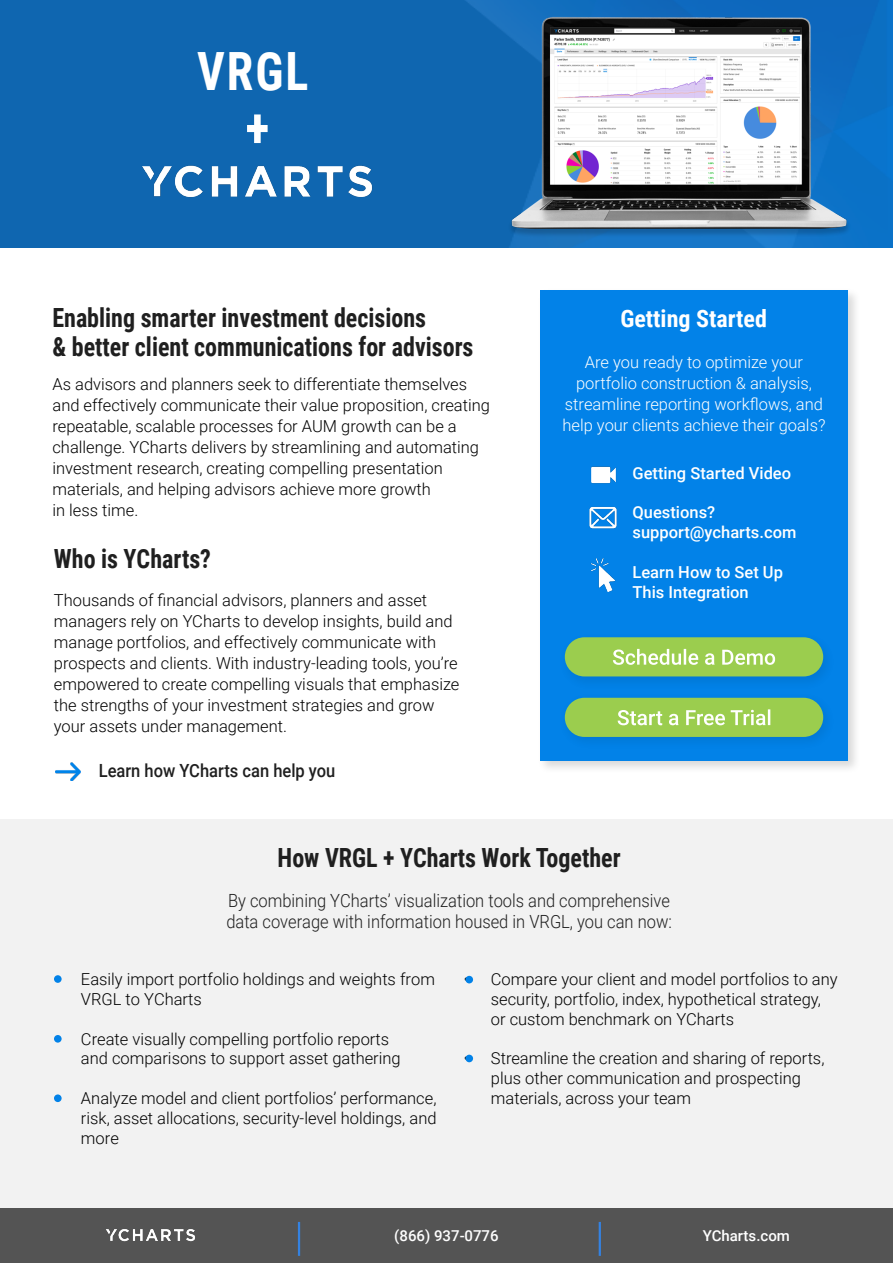
<style>
.page{position:relative;width:893px;height:1263px;background:#fff}
.page>*{position:absolute;margin:0;border:0;box-sizing:border-box;transform-origin:0 0}
.t1{font:700 52.8px "Roboto Condensed";color:#fff;scale:.91 1}
.t2{font:700 26.4px/28.8px "Roboto Condensed";color:#1f1f1f;scale:.91 1}
.t3{font:700 24px "Roboto Condensed";color:#fff}
.t4{font:300 18.15px/21px "Roboto";color:#1f1f1f;scale:.91 1}
.t5{font:500 18.15px "Roboto";color:#1f1f1f;scale:.91 1}
.t6{font:300 16.5px/21px "Roboto";color:#000}
.t7{font:300 16.5px/21px "Roboto";color:#fff;text-align:center}
.t8{font:500 16.5px/19.8px "Roboto";color:#fff}
.t9{font:500 15px "Roboto";color:#fff}
</style>
<div class="page">
<div style="left:0;top:820px;width:893px;height:443px;background:#f2f2f2"></div>
<div style="left:537px;top:287px;width:324px;height:487px;background:#000;opacity:.15"></div>
<div style="left:540px;top:290px;width:308px;height:470px;background:#0282e8"></div>
<div style="left:0;top:0;width:893px;height:247px;background:#0f66b0"></div>
<img style="left:475px;top:5px;width:418px;height:243px">
<img style="left:139px;top:156px;width:237px;height:48px">
<svg style="left:247px;top:114px;width:21px;height:29px"></svg>
<div style="left:0;top:1209px;width:893px;height:54px;background:#545454"></div>
<img style="left:106px;top:1229px;width:89px;height:13px">
<hr style="left:298px;top:1222px;width:2px;height:34px;background:#3482e1">
<hr style="left:599px;top:1222px;width:2px;height:34px;background:#3482e1">
<div style="left:557px;top:631px;width:278px;height:60px;background:#000;opacity:.09"></div>
<div style="left:565px;top:637px;width:258px;height:39px;background:#9bcd4e;border-radius:20px"></div>
<svg style="left:613px;top:649px;width:162px;height:16px"></svg>
<div style="left:565px;top:698px;width:258px;height:39px;background:#9bcd4e;border-radius:20px"></div>
<svg style="left:618px;top:709px;width:152px;height:16px"></svg>
<div style="left:54px;top:975px;width:8px;height:8px;background:#0282e8;border-radius:50%"></div>
<div style="left:54px;top:1035px;width:8px;height:8px;background:#0282e8;border-radius:50%"></div>
<div style="left:54px;top:1094px;width:8px;height:8px;background:#0282e8;border-radius:50%"></div>
<div style="left:465px;top:1055px;width:8px;height:7px;background:#0282e8;border-radius:50%"></div>
<div style="left:465px;top:976px;width:8px;height:7px;background:#0282e8;border-radius:50%"></div>
<img style="left:589px;top:506px;width:28px;height:23px">
<img style="left:590px;top:559px;width:26px;height:33px">
<img style="left:591px;top:466px;width:25px;height:18px">
<img style="left:55px;top:762px;width:25px;height:18px">
<h1 class="t1" style="left:197px;top:34px;width:124px">VRGL</h1>
<h2 class="t2" style="left:52px;top:302px;width:464px">Enabling smarter investment decisions<br>&amp; better client communications for advisors</h2>
<p class="t6" style="left:52px;top:373px;width:439px">As advisors and planners seek to differentiate themselves and effectively communicate their value proposition, creating repeatable, scalable processes for AUM growth can be a challenge. YCharts delivers by streamlining and automating investment research, creating compelling presentation materials, and helping advisors achieve more growth<br>in less time.</p>
<h2 class="t2" style="left:54px;top:543px;width:174px">Who is YCharts?</h2>
<p class="t6" style="left:54px;top:589px;width:407px">Thousands of financial advisors, planners and asset managers rely on YCharts to develop insights, build and manage portfolios, and effectively communicate with prospects and clients. With industry-leading tools, you’re empowered to create compelling visuals that emphasize the strengths of your investment strategies and grow your assets under management.</p>
<p class="t5" style="left:99px;top:757px;width:262px">Learn how YCharts can help you</p>
<h3 class="t3" style="left:620px;top:302px;width:148px">Getting Started</h3>
<p class="t7" style="left:562px;top:351px;width:264px">Are you ready to optimize your portfolio construction &amp; analysis, streamline reporting workflows, and help your clients achieve their goals?</p>
<p class="t8" style="left:632px;top:462px;width:160px">Getting Started Video</p>
<p class="t8" style="left:632px;top:502px;width:165px">Questions? support@ycharts.com</p>
<p class="t8" style="left:632px;top:561px;width:152px">Learn How to Set Up<br>This Integration</p>
<h2 class="t2" style="left:278px;top:842px;width:378px">How VRGL + YCharts Work Together</h2>
<p class="t4" style="left:226px;top:889px;width:491px">By combining YCharts’ visualization tools and comprehensive data coverage with information housed in VRGL, you can now:</p>
<p class="t6" style="left:81px;top:969px;width:356px;line-height:19.8px;text-indent:-27px">• Easily import portfolio holdings and weights from<br>VRGL to YCharts</p>
<p class="t6" style="left:81px;top:1028px;width:321px;line-height:19.8px;text-indent:-27px">• Create visually compelling portfolio reports and comparisons to support asset gathering</p>
<p class="t6" style="left:81px;top:1087px;width:357px;line-height:19.8px;text-align:justify;text-indent:-27px">• Analyze model and client portfolios’ performance, risk, asset allocations, security-level holdings, and more</p>
<p class="t6" style="left:491px;top:969px;width:348px;line-height:19.8px;text-indent:-27px">• Compare your client and model portfolios to any security, portfolio, index, hypothetical strategy, or custom benchmark on YCharts</p>
<p class="t6" style="left:491px;top:1048px;width:335px;line-height:19.8px;text-indent:-27px">• Streamline the creation and sharing of reports, plus other communication and prospecting materials, across your team</p>
<p class="t9" style="left:394px;top:1225px;width:106px">(866) 937-0776</p>
<p class="t9" style="left:703px;top:1225px;width:89px">YCharts.com</p>
</div>
